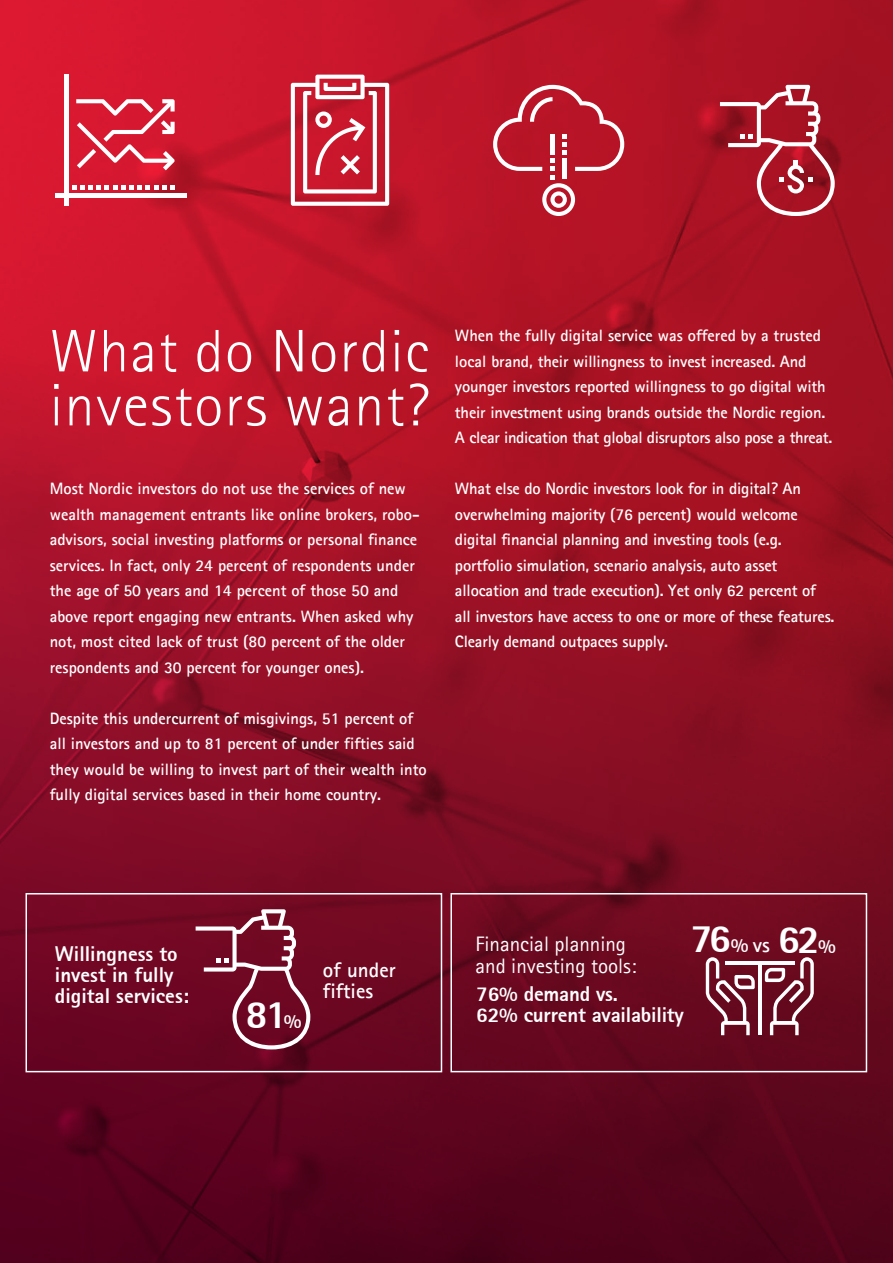
<style>
.page{position:relative;width:893px;height:1263px;background:#fff}
.page>*{position:absolute;margin:0;border:0;box-sizing:border-box;transform-origin:0 0}
.t1{font:300 60px/54px "Agfa Rotis Sans Serif";letter-spacing:.025em;color:#fff}
.t2{font:39.9px "Agfa Rotis Sans Serif Ex Bd";color:#fff}
.t3{font:21px/21px "Agfa Rotis Sans Serif Ex Bd";color:#fff}
.t4{font:21px/21px "Agfa Rotis Sans Serif";color:#fff}
.t5{font:700 21px/21px "Agfa Rotis Sans Serif";color:#fff}
.t6{font:700 16.5px/25.5px "Agfa Rotis Sans Serif";color:#fff}
.s1{font-size:19.95px}
.s2{font-family:"Agfa Rotis Sans Serif";font-weight:700;font-size:21px}
</style>
<div class="page">
<img style="left:0;top:0;width:893px;height:1263px">
<hr style="left:64px;top:75px;width:4px;height:131px;background:#fff">
<div style="left:56px;top:193px;width:131px;height:5px;background:#fff"></div>
<svg style="left:72px;top:185px;width:103px;height:4px"></svg>
<svg style="left:76px;top:99px;width:99px;height:71px"></svg>
<svg style="left:291px;top:75px;width:98px;height:131px"></svg>
<svg style="left:493px;top:85px;width:131px;height:131px;background:#c13343"></svg>
<svg style="left:720px;top:85px;width:115px;height:131px;background:#b33947"></svg>
<div style="left:26px;top:893px;width:416px;height:179px;border:2px solid #fff"></div>
<div style="left:450px;top:893px;width:417px;height:179px;border:2px solid #fff"></div>
<svg style="left:196px;top:909px;width:114px;height:140px;background:#822a41"></svg>
<hr style="left:758px;top:962px;width:3px;height:73px;background:#fff">
<hr style="left:725px;top:961px;width:69px;height:3px;background:#fff">
<svg style="left:765px;top:957px;width:49px;height:78px"></svg>
<svg style="left:706px;top:957px;width:49px;height:78px"></svg>
<h1 class="t1" style="left:50px;top:323px;width:381px">What do Nordic investors want?</h1>
<p class="t6" style="left:50px;top:475px;width:371px">Most Nordic investors do not use the services of new wealth management entrants like online brokers, robo&shy;advisors, social investing platforms or personal finance services. In fact, only 24 percent of respondents under the age of 50 years and 14 percent of those 50 and above report engaging new entrants. When asked why not, most cited lack of trust (80 percent of the older respondents and 30 percent for younger ones).</p>
<p class="t6" style="left:50px;top:705px;width:378px">Despite this undercurrent of misgivings, 51 percent of all investors and up to 81 percent of under fifties said they would be willing to invest part of their wealth into fully digital services based in their home country.</p>
<p class="t6" style="left:455px;top:323px;width:379px">When the fully digital service was offered by a trusted local brand, their willingness to invest increased. And younger investors reported willingness to go digital with their investment using brands outside the Nordic region.<br>A clear indication that global disruptors also pose a threat.</p>
<p class="t6" style="left:455px;top:476px;width:381px">What else do Nordic investors look for in digital? An overwhelming majority (76 percent) would welcome digital financial planning and investing tools (e.g. portfolio simulation, scenario analysis, auto asset allocation and trade execution). Yet only 62 percent of all investors have access to one or more of these features.<br>Clearly demand outpaces supply.</p>
<p class="t3" style="left:55px;top:943px;width:136px">Willingness to invest in fully digital services:</p>
<h2 class="t2" style="left:245px;top:989px;width:58px">81<span class="s1">%</span></h2>
<p class="t5" style="left:323px;top:959px;width:74px">of under fifties</p>
<p class="t4" style="left:476px;top:933px;width:162px">Financial planning and investing tools:</p>
<h2 class="t2" style="left:690px;top:913px;width:147px">76<span class="s1">%</span> <span class="s2">vs</span> 62<span class="s1">%</span></h2>
<p class="t3" style="left:476px;top:983px;width:209px">76% demand vs.<br>62% current availability</p>
</div>
